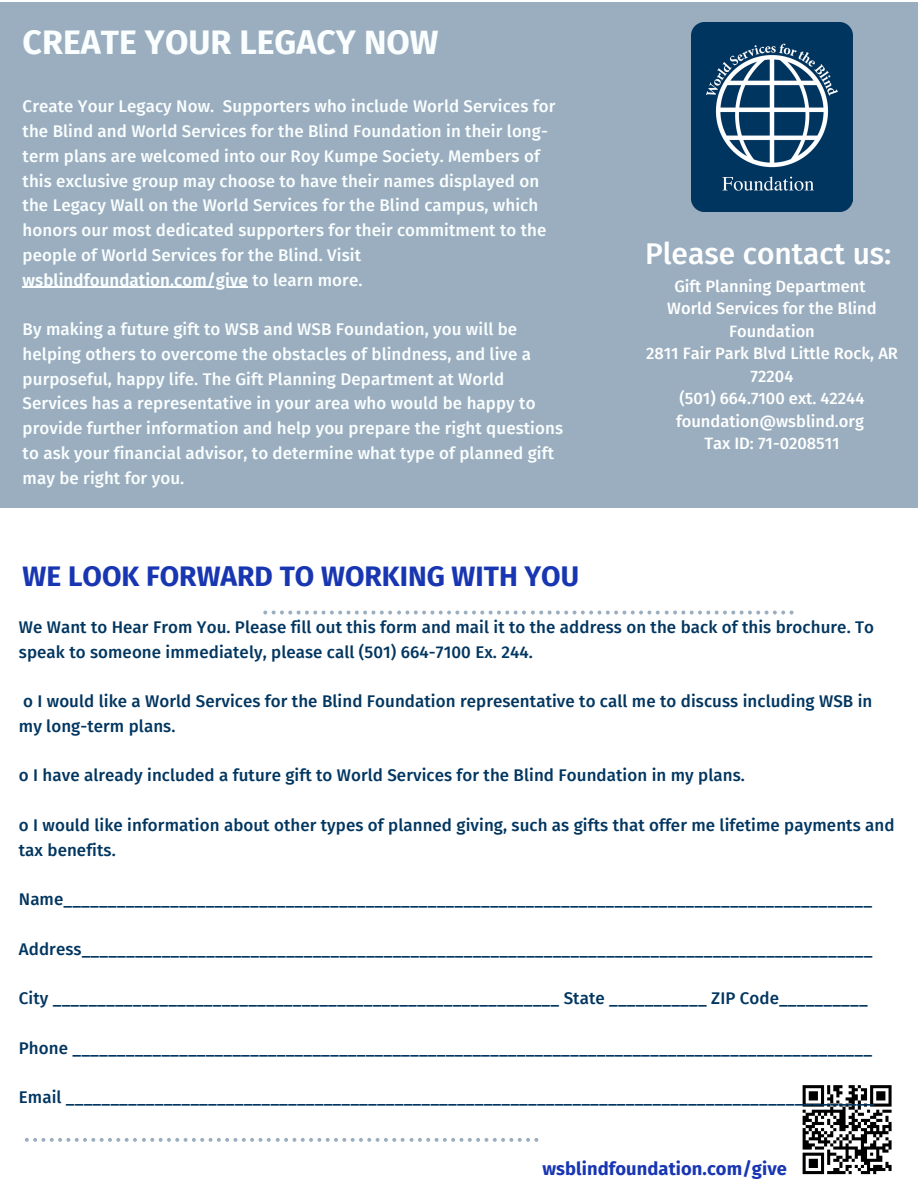
<style>
.page{position:relative;width:918px;height:1188px;background:#fff}
.page>*{position:absolute;margin:0;border:0;box-sizing:border-box;transform-origin:0 0}
.t1{font:700 33.9px "Fira Sans";color:#fafeff}
.t2{font:500 30px "Fira Sans";color:#fff}
.t3{font:700 28.2px "Fira Sans";color:#1836b2}
.t4{font:700 18.3px "Fira Sans";letter-spacing:.005em;color:#1836b2}
.t5{font:500 16.95px/24.8px "Fira Sans";letter-spacing:.005em;color:#023660}
.t6{font:500 16.95px/24.8px "Fira Sans";letter-spacing:.005em;color:#fafeff}
.t7{font:500 16.5px/22.5px "Fira Sans";color:#fff;text-align:center}
.s1{font-weight:600}
</style>
<div class="page">
<svg style="left:263px;top:611px;width:531px;height:4px"></svg>
<svg style="left:25px;top:1138px;width:513px;height:4px"></svg>
<div style="left:0;top:3px;width:918px;height:505px;background:#9aaebf"></div>
<img style="left:691px;top:22px;width:161px;height:189px">
<svg style="left:802px;top:1085px;width:90px;height:90px"></svg>
<hr style="left:23px;top:287px;width:225px;height:1px;background:#fafeff">
<h1 class="t1" style="left:23px;top:22px;width:417px">CREATE YOUR LEGACY NOW</h1>
<p class="t6" style="left:23px;top:94px;width:534px">Create Your Legacy Now. Supporters who include World Services for the Blind and World Services for the Blind Foundation in their long&shy;term plans are welcomed into our Roy Kumpe Society. Members of this exclusive group may choose to have their names displayed on the Legacy Wall on the World Services for the Blind campus, which honors our most dedicated supporters for their commitment to the people of World Services for the Blind. Visit <span class="s1">wsblindfoundation.com/give</span> to learn more.</p>
<p class="t6" style="left:23px;top:317px;width:542px">By making a future gift to WSB and WSB Foundation, you will be helping others to overcome the obstacles of blindness, and live a purposeful, happy life. The Gift Planning Department at World Services has a representative in your area who would be happy to provide further information and help you prepare the right questions to ask your financial advisor, to determine what type of planned gift may be right for you.</p>
<h3 class="t3" style="left:23px;top:560px;width:558px">WE LOOK FORWARD TO WORKING WITH YOU</h3>
<h2 class="t2" style="left:645px;top:236px;width:248px">Please contact us:</h2>
<p class="t7" style="left:646px;top:275px;width:254px">Gift Planning Department<br>World Services for the Blind<br>Foundation<br>2811 Fair Park Blvd Little Rock, AR<br>72204<br>(501) 664.7100 ext. 42244 foundation@wsblind.org<br>Tax ID: 71-0208511</p>
<p class="t5" style="left:19px;top:615px;width:857px">We Want to Hear From You. Please fill out this form and mail it to the address on the back of this brochure. To speak to someone immediately, please call (501) 664-7100 Ex. 244.</p>
<p class="t5" style="left:19px;top:689px;width:855px">o I would like a World Services for the Blind Foundation representative to call me to discuss including WSB in my long-term plans.</p>
<p class="t5" style="left:19px;top:763px;width:728px">o I have already included a future gift to World Services for the Blind Foundation in my plans.</p>
<p class="t5" style="left:19px;top:813px;width:877px">o I would like information about other types of planned giving, such as gifts that offer me lifetime payments and tax benefits.</p>
<p class="t5" style="left:19px;top:887px;width:855px">Name___________________________________________________________________________________________</p>
<p class="t5" style="left:19px;top:937px;width:855px">Address_________________________________________________________________________________________</p>
<p class="t5" style="left:19px;top:986px;width:851px">City _________________________________________________________ State ___________ ZIP Code__________</p>
<p class="t5" style="left:19px;top:1036px;width:855px">Phone __________________________________________________________________________________________</p>
<p class="t5" style="left:19px;top:1085px;width:857px">Email ___________________________________________________________________________________________</p>
<p class="t4" style="left:542px;top:1158px;width:246px">wsblindfoundation.com/give</p>
</div>
